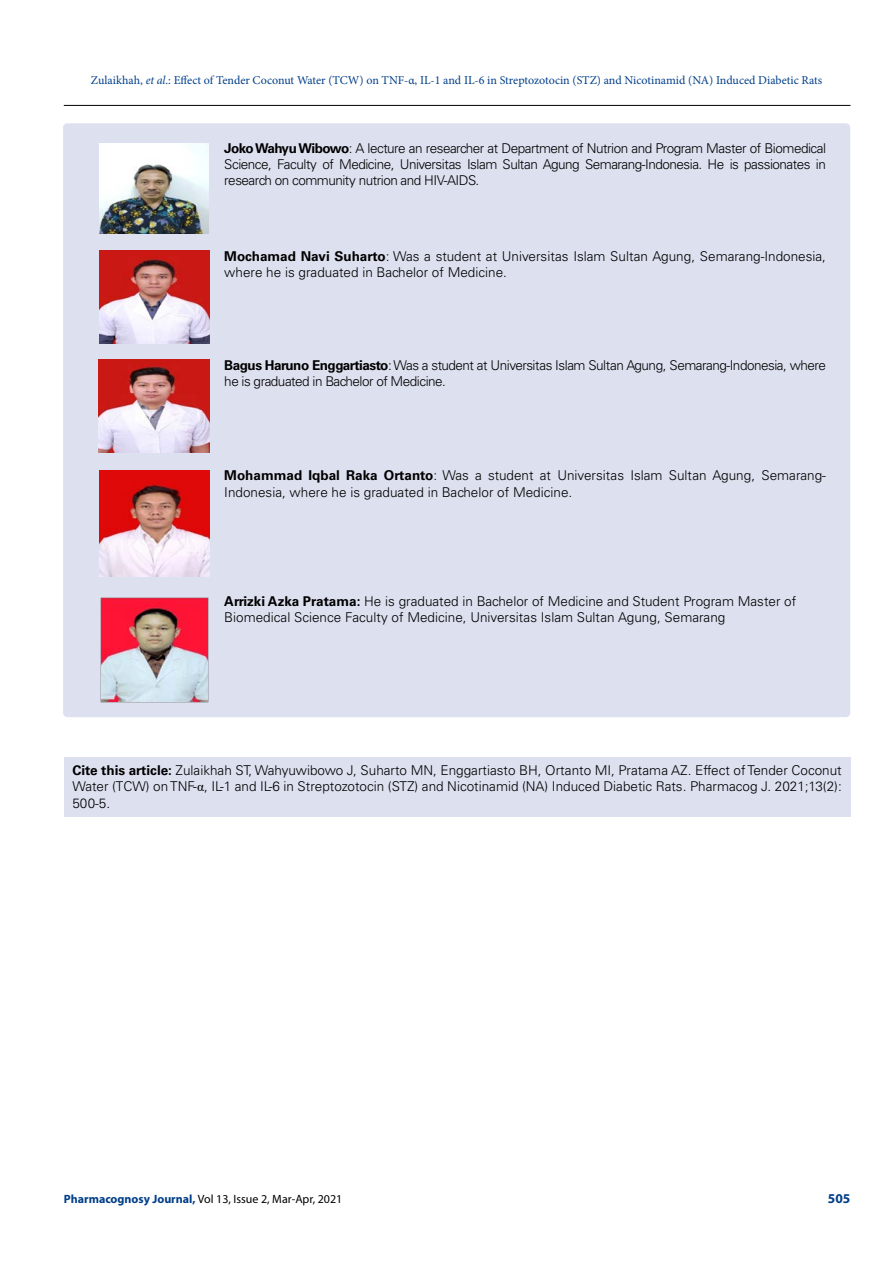
<style>
.page{position:relative;width:893px;height:1263px;background:#fff}
.page>*{position:absolute;margin:0;border:0;box-sizing:border-box;transform-origin:0 0}
.t1{font:300 13.5px/16.2px "Univers LT Std";color:#000}
.t2{font:300 13.5px/16.2px "Univers LT Std";letter-spacing:-.035em;color:#000}
.t3{font:700 13.5px "Myriad Pro";color:#003e88}
.t4{font:12px "Minion Pro";color:#003e88}
.t5{font:12px "Myriad Pro";color:#000}
.s1{font-style:italic}
.s2{font-weight:700}
.s3{font-family:"Times New Roman";font-weight:400}
.s4{font-weight:700;color:#003e88}
</style>
<div class="page">
<hr style="left:64px;top:105px;width:786px;height:1px;background:#000">
<div style="left:63px;top:123px;width:787px;height:594px;background:#dde0ef;border-radius:4px"></div>
<div style="left:64px;top:757px;width:786px;height:59px;background:#dde0ef"></div>
<img style="left:99px;top:143px;width:110px;height:91px">
<img style="left:99px;top:251px;width:110px;height:93px">
<img style="left:98px;top:360px;width:112px;height:93px">
<img style="left:99px;top:470px;width:110px;height:106px">
<img style="left:100px;top:597px;width:109px;height:105px">
<p class="t4" style="left:91px;top:72px;width:733px">Zulaikhah, <span class="s1">et al</span>.: Effect of Tender Coconut Water (TCW) on TNF-α, IL-1 and IL-6 in Streptozotocin (STZ) and Nicotinamid (NA) Induced Diabetic Rats</p>
<p class="t1" style="left:224px;top:140px;width:603px;text-align:justify"><span class="s2">Joko Wahyu Wibowo</span>: A lecture an researcher at Department of Nutrion and Program Master of Biomedical Science, Faculty of Medicine, Universitas Islam Sultan Agung Semarang-Indonesia. He is passionates in research on community nutrion and HIV-AIDS.</p>
<p class="t1" style="left:224px;top:248px;width:603px"><span class="s2">Mochamad Navi Suharto</span>: Was a student at Universitas Islam Sultan Agung, Semarang-Indonesia, where he is graduated in Bachelor of Medicine.</p>
<p class="t2" style="left:224px;top:357px;width:603px"><span class="s2">Bagus Haruno Enggartiasto</span>: Was a student at Universitas Islam Sultan Agung, Semarang-Indonesia, where he is graduated in Bachelor of Medicine.</p>
<p class="t1" style="left:224px;top:467px;width:603px"><span class="s2">Mohammad Iqbal Raka Ortanto</span>: Was a student at Universitas Islam Sultan Agung, Semarang-<br>Indonesia, where he is graduated in Bachelor of Medicine.</p>
<p class="t1" style="left:224px;top:593px;width:573px"><span class="s2">Arrizki Azka Pratama:</span> He is graduated in Bachelor of Medicine and Student Program Master of<br>Biomedical Science Faculty of Medicine, Universitas Islam Sultan Agung, Semarang</p>
<p class="t1" style="left:72px;top:762px;width:771px;text-align:justify"><span class="s2">Cite this article:</span> Zulaikhah ST, Wahyuwibowo J, Suharto MN, Enggartiasto BH, Ortanto MI, Pratama AZ. Effect of Tender Coconut Water (TCW) on TNF-<span class="s3">α</span>, IL-1 and IL-6 in Streptozotocin (STZ) and Nicotinamid (NA) Induced Diabetic Rats. Pharmacog J. 2021;13(2):<br>500-5.</p>
<p class="t5" style="left:64px;top:1191px;width:280px"><span class="s4">Pharmacognosy Journal,</span> Vol 13, Issue 2, Mar-Apr, 2021</p>
<p class="t3" style="left:828px;top:1189px;width:24px">505</p>
</div>
